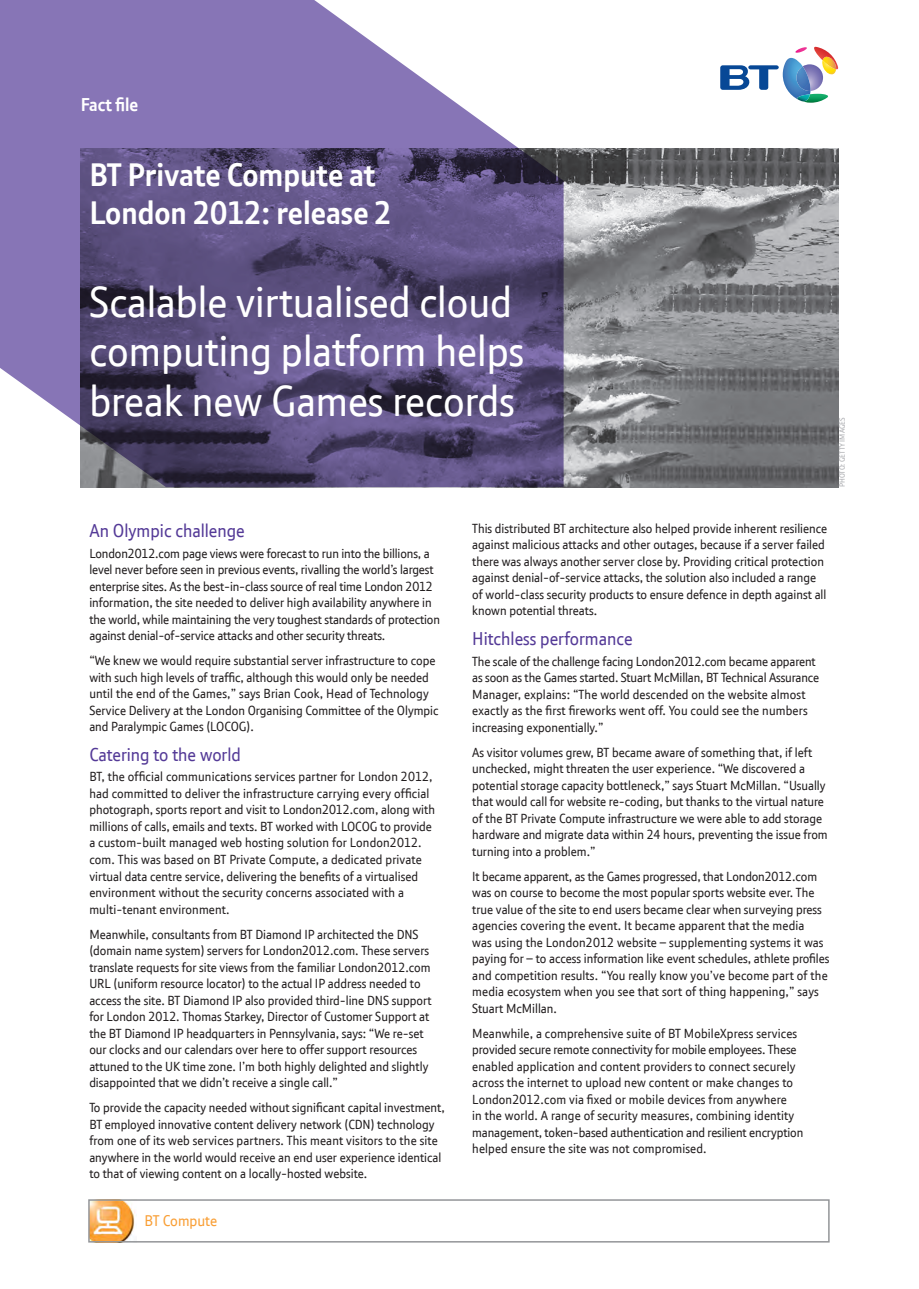
<style>
.page{position:relative;width:919px;height:1289px;background:#fff}
.page>*{position:absolute;margin:0;border:0;box-sizing:border-box;transform-origin:0 0}
.Headline_page_1{font:42px/49.5px "New BT";color:#fff}
.Client_Name_Page_1{font:700 31.5px/37.5px "New BT";color:#fff}
.Body_head_page_1___2{font:18px "New BT";color:#543a97}
.Case_Study{font:700 18px "New BT";color:#fff}
.Body_text_page_1{font:15px "New BT";color:#f99f36}
.Body_text_page_1-2{font:12.75px/16.5px "New BT";color:#231f20}
.Image_Caption{font:7.5px "New BT";color:#a8a9ad}
</style>
<div class="page">
<img style="left:563px;top:149px;width:275px;height:338px">
<svg style="left:0;top:0;width:563px;height:487px;background:#776b98"></svg>
<svg style="left:720px;top:47px;width:118px;height:56px"></svg>
<svg style="left:88px;top:1199px;width:742px;height:44px"></svg>
<p class="Case_Study" style="left:81px;top:94px;width:59px">Fact file</p>
<p class="Client_Name_Page_1" style="left:89px;top:156px;width:304px">BT Private Compute at<br>London 2012: release 2</p>
<p class="Headline_page_1" style="left:89px;top:276px;width:436px">Scalable virtualised cloud computing platform helps break new Games records</p>
<p class="Image_Caption" style="left:837px;top:487px;width:71px;rotate:-90deg">PHOTO: GETTY IMAGES</p>
<p class="Body_head_page_1___2" style="left:89px;top:519px;width:157px">An Olympic challenge</p>
<p class="Body_text_page_1-2" style="left:89px;top:544px;width:352px">London2012.com page views were forecast to run into the billions, a level never before seen in previous events, rivalling the world’s largest enterprise sites. As the best-in-class source of real time London 2012 information, the site needed to deliver high availability anywhere in the world, while maintaining the very toughest standards of protection against denial-of-service attacks and other security threats.</p>
<p class="Body_text_page_1-2" style="left:89px;top:652px;width:351px">“We knew we would require substantial server infrastructure to cope with such high levels of traffic, although this would only be needed until the end of the Games,” says Brian Cook, Head of Technology Service Delivery at the London Organising Committee of the Olympic and Paralympic Games (LOCOG).</p>
<p class="Body_head_page_1___2" style="left:89px;top:743px;width:153px">Catering to the world</p>
<p class="Body_text_page_1-2" style="left:89px;top:768px;width:347px">BT, the official communications services partner for London 2012, had committed to deliver the infrastructure carrying every official photograph, sports report and visit to London2012.com, along with millions of calls, emails and texts. BT worked with LOCOG to provide a custom-built managed web hosting solution for London2012. com. This was based on BT Private Compute, a dedicated private virtual data centre service, delivering the benefits of a virtualised environment without the security concerns associated with a multi‑tenant environment.</p>
<p class="Body_text_page_1-2" style="left:89px;top:925px;width:344px">Meanwhile, consultants from BT Diamond IP architected the DNS (domain name system) servers for London2012.com. These servers translate requests for site views from the familiar London2012.com URL (uniform resource locator) to the actual IP address needed to access the site. BT Diamond IP also provided third-line DNS support for London 2012. Thomas Starkey, Director of Customer Support at the BT Diamond IP headquarters in Pennsylvania, says: “We re-set our clocks and our calendars over here to offer support resources attuned to the UK time zone. I’m both highly delighted and slightly disappointed that we didn’t receive a single call.”</p>
<p class="Body_text_page_1-2" style="left:89px;top:1098px;width:357px">To provide the capacity needed without significant capital investment, BT employed innovative content delivery network (CDN) technology from one of its web services partners. This meant visitors to the site anywhere in the world would receive an end user experience identical to that of viewing content on a locally-hosted website.</p>
<p class="Body_text_page_1" style="left:144px;top:1211px;width:74px">BT Compute</p>
<p class="Body_text_page_1-2" style="left:472px;top:519px;width:356px">This distributed BT architecture also helped provide inherent resilience against malicious attacks and other outages, because if a server failed there was always another server close by. Providing critical protection against denial-of-service attacks, the solution also included a range of world-class security products to ensure defence in depth against all known potential threats.</p>
<p class="Body_head_page_1___2" style="left:472px;top:627px;width:162px">Hitchless performance</p>
<p class="Body_text_page_1-2" style="left:472px;top:652px;width:348px">The scale of the challenge facing London2012.com became apparent as soon as the Games started. Stuart McMillan, BT Technical Assurance Manager, explains: “The world descended on the website almost exactly as the first fireworks went off. You could see the numbers increasing exponentially.”</p>
<p class="Body_text_page_1-2" style="left:472px;top:743px;width:357px">As visitor volumes grew, BT became aware of something that, if left unchecked, might threaten the user experience. “We discovered a potential storage capacity bottleneck,” says Stuart McMillan. “Usually that would call for website re-coding, but thanks to the virtual nature of the BT Private Compute infrastructure we were able to add storage hardware and migrate data within 24 hours, preventing the issue from turning into a problem.”</p>
<p class="Body_text_page_1-2" style="left:472px;top:867px;width:358px">It became apparent, as the Games progressed, that London2012.com was on course to become the most popular sports website ever. The true value of the site to end users became clear when surveying press agencies covering the event. It became apparent that the media<br>was using the London2012 website – supplementing systems it was paying for – to access information like event schedules, athlete profiles and competition results. “You really know you’ve become part of the media ecosystem when you see that sort of thing happening,” says Stuart McMillan.</p>
<p class="Body_text_page_1-2" style="left:472px;top:1024px;width:332px">Meanwhile, a comprehensive suite of BT MobileXpress services provided secure remote connectivity for mobile employees. These enabled application and content providers to connect securely across the internet to upload new content or make changes to London2012.com via fixed or mobile devices from anywhere<br>in the world. A range of security measures, combining identity management, token-based authentication and resilient encryption helped ensure the site was not compromised.</p>
</div>
